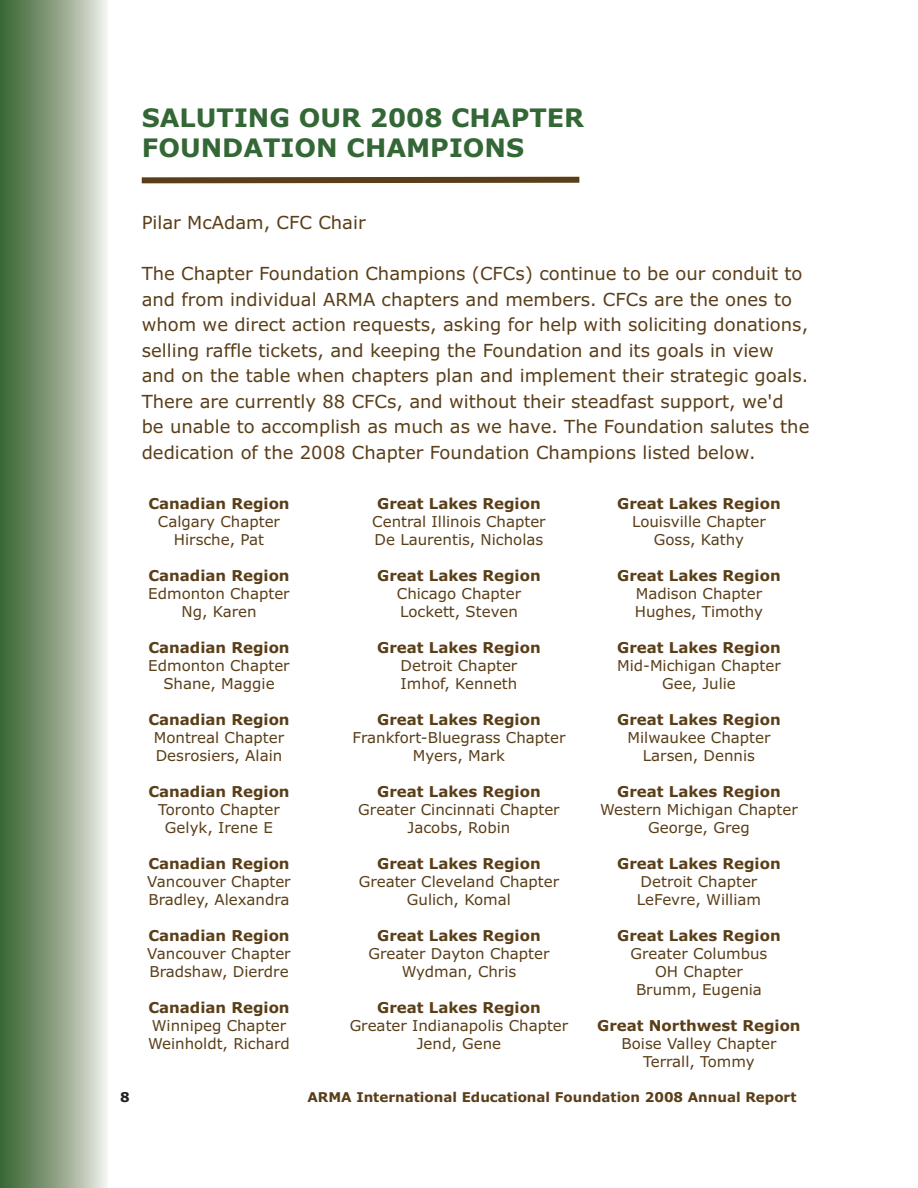
<style>
.page{position:relative;width:918px;height:1188px;background:#fff}
.page>*{position:absolute;margin:0;border:0;box-sizing:border-box;transform-origin:0 0}
.t1{font:700 25.5px/30px "Verdana";color:#346736}
.t2{font:18px/25.5px "Verdana";color:#5a3e18}
.t3{font:15px/18px "Verdana";color:#5a3e18;text-align:center}
.t4{font:700 15px "Verdana";color:#5a3e18}
.t5{font:700 13.5px "Verdana";color:#5a3e18}
.t6{font:700 13.5px "Verdana";color:#231f20}
</style>
<div class="page">
<div style="left:0;top:0;width:108px;height:1188px;background:linear-gradient(to right,#325e2a,#eae9e3)"></div>
<svg style="left:141px;top:176px;width:439px;height:8px"></svg>
<h1 class="t1" style="left:142px;top:104px;width:444px">SALUTING OUR 2008 CHAPTER<br>FOUNDATION CHAMPIONS</h1>
<p class="t2" style="left:142px;top:211px;width:226px">Pilar McAdam, CFC Chair</p>
<p class="t2" style="left:142px;top:262px;width:669px">The Chapter Foundation Champions (CFCs) continue to be our conduit to and from individual ARMA chapters and members. CFCs are the ones to whom we direct action requests, asking for help with soliciting donations, selling raffle tickets, and keeping the Foundation and its goals in view and on the table when chapters plan and implement their strategic goals.<br>There are currently 88 CFCs, and without their steadfast support, we'd be unable to accomplish as much as we have. The Foundation salutes the dedication of the 2008 Chapter Foundation Champions listed below.</p>
<p class="t4" style="left:148px;top:495px;width:143px">Canadian Region</p>
<p class="t3" style="left:158px;top:512px;width:124px">Calgary Chapter<br>Hirsche, Pat</p>
<p class="t4" style="left:148px;top:567px;width:143px">Canadian Region</p>
<p class="t3" style="left:148px;top:584px;width:143px">Edmonton Chapter<br>Ng, Karen</p>
<p class="t4" style="left:148px;top:639px;width:143px">Canadian Region</p>
<p class="t3" style="left:148px;top:656px;width:143px">Edmonton Chapter<br>Shane, Maggie</p>
<p class="t4" style="left:148px;top:711px;width:143px">Canadian Region</p>
<p class="t3" style="left:154px;top:728px;width:132px;text-align:left">Montreal Chapter<br>Desrosiers, Alain</p>
<p class="t4" style="left:148px;top:783px;width:143px">Canadian Region</p>
<p class="t3" style="left:158px;top:800px;width:123px">Toronto Chapter<br>Gelyk, Irene E</p>
<p class="t4" style="left:148px;top:855px;width:143px">Canadian Region</p>
<p class="t3" style="left:147px;top:872px;width:145px;text-align:left">Vancouver Chapter<br>Bradley, Alexandra</p>
<p class="t4" style="left:148px;top:927px;width:143px">Canadian Region</p>
<p class="t3" style="left:147px;top:944px;width:145px;text-align:left">Vancouver Chapter<br>Bradshaw, Dierdre</p>
<p class="t4" style="left:148px;top:999px;width:143px">Canadian Region</p>
<p class="t3" style="left:148px;top:1016px;width:143px;text-align:left">Winnipeg Chapter<br>Weinholdt, Richard</p>
<p class="t4" style="left:377px;top:495px;width:165px">Great Lakes Region</p>
<p class="t3" style="left:372px;top:512px;width:175px;text-align:left">Central Illinois Chapter<br>De Laurentis, Nicholas</p>
<p class="t4" style="left:377px;top:567px;width:165px">Great Lakes Region</p>
<p class="t3" style="left:397px;top:584px;width:126px;text-align:left">Chicago Chapter<br>Lockett, Steven</p>
<p class="t4" style="left:377px;top:639px;width:165px">Great Lakes Region</p>
<p class="t3" style="left:401px;top:656px;width:118px;text-align:left">Detroit Chapter<br>Imhof, Kenneth</p>
<p class="t4" style="left:377px;top:711px;width:165px">Great Lakes Region</p>
<p class="t3" style="left:352px;top:728px;width:215px">Frankfort-Bluegrass Chapter<br>Myers, Mark</p>
<p class="t4" style="left:377px;top:783px;width:165px">Great Lakes Region</p>
<p class="t3" style="left:358px;top:800px;width:203px">Greater Cincinnati Chapter<br>Jacobs, Robin</p>
<p class="t4" style="left:377px;top:855px;width:165px">Great Lakes Region</p>
<p class="t3" style="left:359px;top:872px;width:202px">Greater Cleveland Chapter<br>Gulich, Komal</p>
<p class="t4" style="left:377px;top:927px;width:165px">Great Lakes Region</p>
<p class="t3" style="left:368px;top:944px;width:183px">Greater Dayton Chapter<br>Wydman, Chris</p>
<p class="t4" style="left:377px;top:999px;width:165px">Great Lakes Region</p>
<p class="t3" style="left:350px;top:1016px;width:220px">Greater Indianapolis Chapter<br>Jend, Gene</p>
<p class="t4" style="left:617px;top:495px;width:165px">Great Lakes Region</p>
<p class="t3" style="left:632px;top:512px;width:135px">Louisville Chapter<br>Goss, Kathy</p>
<p class="t4" style="left:617px;top:567px;width:165px">Great Lakes Region</p>
<p class="t3" style="left:635px;top:584px;width:130px;text-align:left">Madison Chapter<br>Hughes, Timothy</p>
<p class="t4" style="left:617px;top:639px;width:165px">Great Lakes Region</p>
<p class="t3" style="left:617px;top:656px;width:165px">Mid-Michigan Chapter<br>Gee, Julie</p>
<p class="t4" style="left:617px;top:711px;width:165px">Great Lakes Region</p>
<p class="t3" style="left:628px;top:728px;width:144px">Milwaukee Chapter<br>Larsen, Dennis</p>
<p class="t4" style="left:617px;top:783px;width:165px">Great Lakes Region</p>
<p class="t3" style="left:600px;top:800px;width:199px">Western Michigan Chapter<br>George, Greg</p>
<p class="t4" style="left:617px;top:855px;width:165px">Great Lakes Region</p>
<p class="t3" style="left:637px;top:872px;width:126px;text-align:left">Detroit Chapter<br>LeFevre, William</p>
<p class="t4" style="left:617px;top:927px;width:165px">Great Lakes Region</p>
<p class="t3" style="left:631px;top:944px;width:138px">Greater Columbus<br>OH Chapter<br>Brumm, Eugenia</p>
<p class="t4" style="left:597px;top:1017px;width:205px">Great Northwest Region</p>
<p class="t3" style="left:622px;top:1034px;width:156px">Boise Valley Chapter<br>Terrall, Tommy</p>
<p class="t6" style="left:120px;top:1090px;width:11px">8</p>
<p class="t5" style="left:307px;top:1090px;width:491px">ARMA International Educational Foundation 2008 Annual Report</p>
</div>
